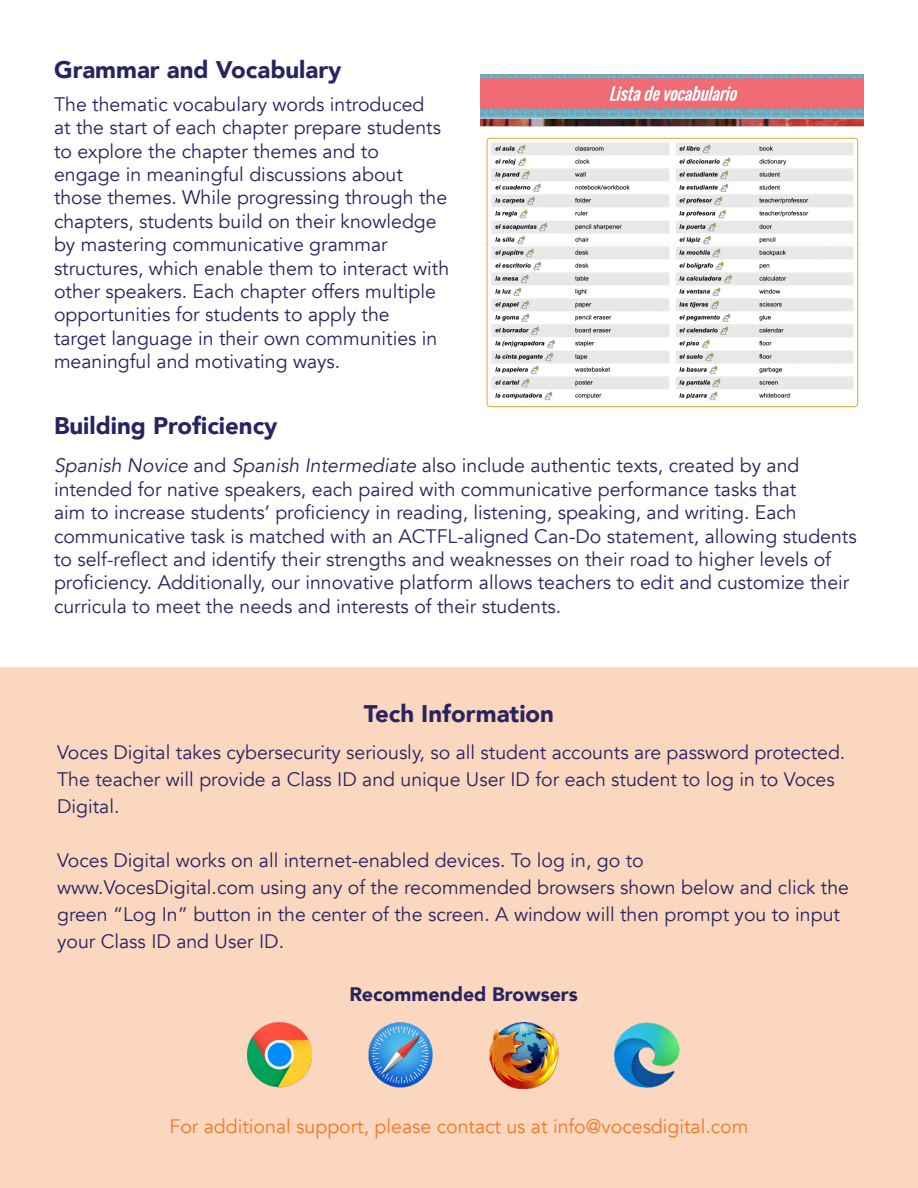
<style>
.page{position:relative;width:918px;height:1188px;background:#fff}
.page>*{position:absolute;margin:0;border:0;box-sizing:border-box;transform-origin:0 0}
.t1{font:900 24px "Avenir";color:#28245f}
.t2{font:19.5px/23.4px "Avenir";color:#26255f}
.t3{font:19.5px/27px "Avenir";color:#28245f}
.t4{font:19.5px "Avenir";color:#f37729}
.t5{font:900 19.5px "Avenir";color:#28245f}
.s1{font-style:italic}
</style>
<div class="page">
<img style="left:480px;top:74px;width:384px;height:334px">
<div style="left:0;top:668px;width:918px;height:520px;background:#fbd7bf"></div>
<img style="left:247px;top:1022px;width:65px;height:66px">
<img style="left:368px;top:1022px;width:65px;height:65px">
<img style="left:489px;top:1022px;width:69px;height:67px">
<img style="left:614px;top:1023px;width:65px;height:65px">
<p class="t1" style="left:54px;top:49px;width:289px">Grammar and Vocabulary</p>
<p class="t2" style="left:54px;top:93px;width:397px">The thematic vocabulary words introduced<br>at the start of each chapter prepare students to explore the chapter themes and to engage in meaningful discussions about those themes. While progressing through the chapters, students build on their knowledge by mastering communicative grammar structures, which enable them to interact with other speakers. Each chapter offers multiple opportunities for students to apply the<br>target language in their own communities in meaningful and motivating ways.</p>
<p class="t1" style="left:54px;top:405px;width:225px">Building Proficiency</p>
<p class="t2" style="left:54px;top:454px;width:804px"><span class="s1">Spanish Novice</span> and <span class="s1">Spanish Intermediate</span> also include authentic texts, created by and intended for native speakers, each paired with communicative performance tasks that<br>aim to increase students’ proficiency in reading, listening, speaking, and writing. Each communicative task is matched with an ACTFL-aligned Can-Do statement, allowing students to self-reflect and identify their strengths and weaknesses on their road to higher levels of proficiency. Additionally, our innovative platform allows teachers to edit and customize their curricula to meet the needs and interests of their students.</p>
<p class="t1" style="left:364px;top:693px;width:192px">Tech Information</p>
<p class="t3" style="left:57px;top:739px;width:790px">Voces Digital takes cybersecurity seriously, so all student accounts are password protected.<br>The teacher will provide a Class ID and unique User ID for each student to log in to Voces<br>Digital.</p>
<p class="t3" style="left:57px;top:847px;width:588px">Voces Digital works on all internet-enabled devices. To log in, go to</p>
<p class="t3" style="left:57px;top:874px;width:794px">www.VocesDigital.com using any of the recommended browsers shown below and click the green “Log In” button in the center of the screen. A window will then prompt you to input your Class ID and User ID.</p>
<p class="t5" style="left:349px;top:977px;width:230px">Recommended Browsers</p>
<p class="t4" style="left:170px;top:1114px;width:580px">For additional support, please contact us at info@vocesdigital.com</p>
</div>
